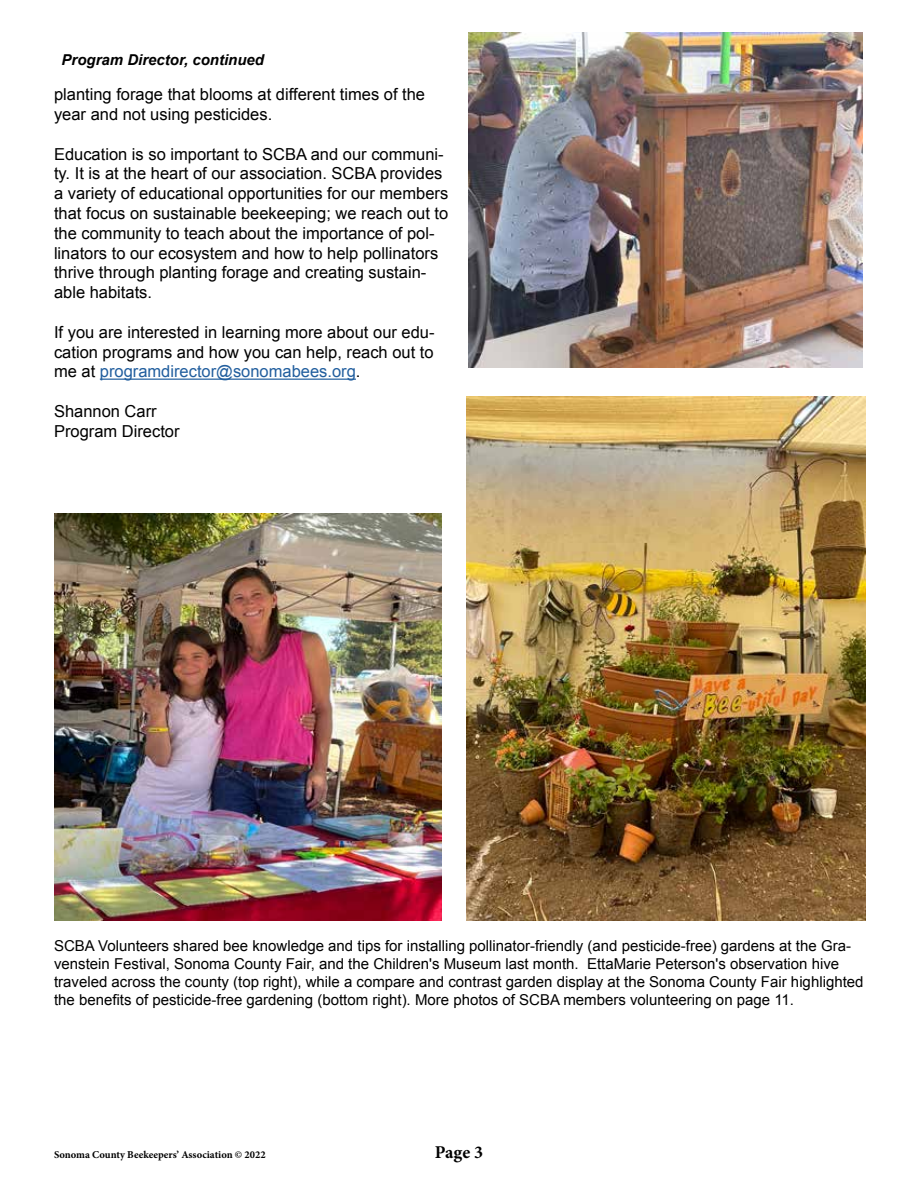
<style>
.page{position:relative;width:918px;height:1188px;background:#fff}
.page>*{position:absolute;margin:0;border:0;box-sizing:border-box;transform-origin:0 0}
.t1{font:700 18px "Minion Pro";color:#000}
.t2{font:16.5px/19.8px "Arial";color:#000}
.t3{font:15px/18px "Arial";color:#000}
.t4{font:italic 700 15px "Arial";color:#000}
.t5{font:700 10.5px "Minion Pro";color:#000}
.s1{color:#215e9e}
</style>
<div class="page">
<img style="left:54px;top:513px;width:388px;height:407px">
<hr style="left:100px;top:379px;width:256px;height:1px;background:#215e9e">
<img style="left:468px;top:32px;width:395px;height:335px">
<img style="left:466px;top:396px;width:400px;height:524px">
<p class="t4" style="left:62px;top:50px;width:204px">Program Director, continued</p>
<p class="t2" style="left:54px;top:85px;width:373px">planting forage that blooms at different times of the year and not using pesticides.</p>
<p class="t2" style="left:54px;top:144px;width:396px">Education is so important to SCBA and our communi&shy;ty. It is at the heart of our association. SCBA provides a variety of educational opportunities for our members that focus on sustainable beekeeping; we reach out to the community to teach about the importance of pol&shy;linators to our ecosystem and how to help pollinators thrive through planting forage and creating sustain&shy;able habitats.</p>
<p class="t2" style="left:54px;top:322px;width:382px;text-align:justify">If you are interested in learning more about our edu&shy;cation programs and how you can help, reach out to me at <span class="s1">programdirector@sonomabees.org</span>.</p>
<p class="t2" style="left:54px;top:401px;width:127px">Shannon Carr<br>Program Director</p>
<p class="t3" style="left:54px;top:937px;width:811px">SCBA Volunteers shared bee knowledge and tips for installing pollinator-friendly (and pesticide-free) gardens at the Gra&shy;venstein Festival, Sonoma County Fair, and the Children's Museum last month. EttaMarie Peterson's observation hive traveled across the county (top right), while a compare and contrast garden display at the Sonoma County Fair highlighted the benefits of pesticide-free gardening (bottom right). More photos of SCBA members volunteering on page 11.</p>
<p class="t5" style="left:54px;top:1147px;width:213px">Sonoma County Beekeepers’ Association © 2022</p>
<p class="t1" style="left:435px;top:1139px;width:50px">Page 3</p>
</div>
